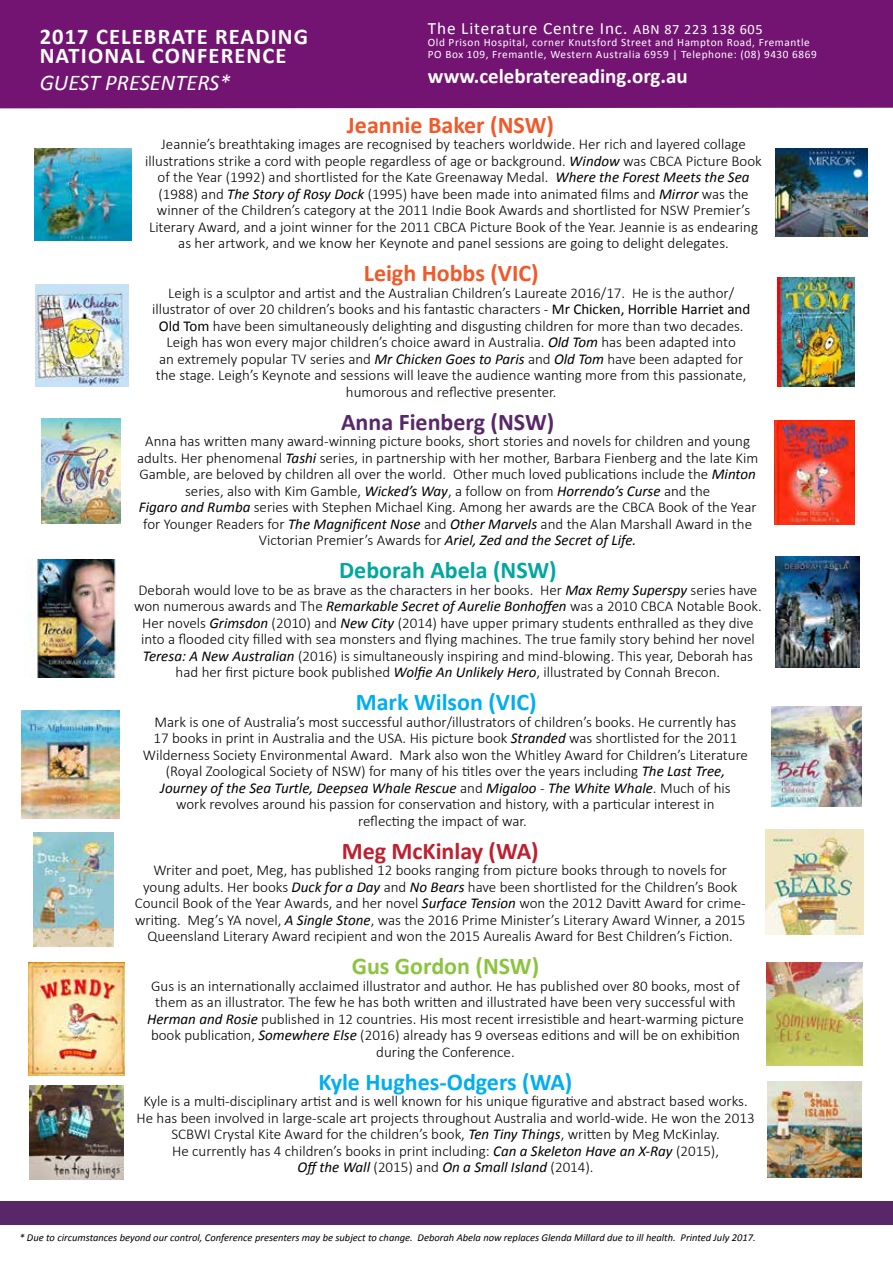
<style>
.page{position:relative;width:893px;height:1263px;background:#fff}
.page>*{position:absolute;margin:0;border:0;box-sizing:border-box;transform-origin:0 0}
.t1{font:700 24px "Calibri";color:#00aeef}
.t2{font:700 24px "Calibri";color:#f1592a}
.t3{font:700 24px "Calibri";color:#582768}
.t4{font:700 24px "Calibri";color:#00a79e}
.t5{font:700 24px "Calibri";color:#bf1f2e}
.t6{font:700 24px "Calibri";color:#8cc440}
.t7{font:700 22.5px/19.5px "Calibri";letter-spacing:.05em;color:#fff}
.t8{font:italic 22.5px "Calibri";color:#fff}
.t9{font:700 21px "Calibri";color:#fff}
.t10{font:17.25px "Calibri";letter-spacing:.05em;color:#fff}
.t11{font:300 15px/16.5px "Calibri";color:#000;text-align:center}
.t12{font:11.25px/12px "Calibri";letter-spacing:.05em;color:#fff}
.t13{font:italic 10.5px "Calibri";color:#000}
.s1{font-size:14.25px}
.s2{font-weight:400;font-style:italic}
.s3{font-weight:400}
</style>
<div class="page">
<div style="left:0;top:0;width:893px;height:108px;background:#731472"></div>
<img style="left:34px;top:149px;width:98px;height:91px">
<img style="left:775px;top:149px;width:92px;height:87px">
<img style="left:41px;top:418px;width:79px;height:105px">
<img style="left:775px;top:421px;width:79px;height:104px">
<img style="left:778px;top:277px;width:77px;height:110px">
<img style="left:36px;top:285px;width:92px;height:102px">
<img style="left:775px;top:556px;width:85px;height:112px">
<img style="left:31px;top:560px;width:88px;height:117px">
<img style="left:766px;top:829px;width:97px;height:106px">
<img style="left:34px;top:832px;width:79px;height:115px">
<img style="left:30px;top:1086px;width:93px;height:94px">
<img style="left:768px;top:1081px;width:93px;height:96px">
<img style="left:28px;top:963px;width:96px;height:113px">
<img style="left:766px;top:963px;width:97px;height:102px">
<img style="left:772px;top:707px;width:89px;height:99px">
<img style="left:21px;top:710px;width:98px;height:108px">
<div style="left:0;top:1201px;width:893px;height:24px;background:#582768"></div>
<h2 class="t7" style="left:40px;top:27px;width:270px">2017 CELEBRATE READING<br>NATIONAL CONFERENCE</h2>
<h2 class="t8" style="left:40px;top:67px;width:192px">GUEST PRESENTERS*</h2>
<p class="t10" style="left:428px;top:18px;width:336px">The Literature Centre Inc. <span class="s1">ABN 87 223 138 605</span></p>
<p class="t12" style="left:428px;top:37px;width:390px">Old Prison Hospital, corner Knutsford Street and Hampton Road, Fremantle<br>PO Box 109, Fremantle, Western Australia 6959 | Telephone: (08) 9430 6869</p>
<h3 class="t9" style="left:428px;top:63px;width:261px">www.celebratereading.org.au</h3>
<h1 class="t2" style="left:347px;top:109px;width:208px">Jeannie Baker (NSW)</h1>
<p class="t11" style="left:145px;top:135px;width:618px">Jeannie’s breathtaking images are recognised by teachers worldwide. Her rich and layered collage illustrations strike a cord with people regardless of age or background. <span class="s2">Window</span> was CBCA Picture Book of the Year (1992) and shortlisted for the Kate Greenaway Medal. <span class="s2">Where the Forest Meets the Sea </span>(1988) and <span class="s2">The Story of Rosy Dock</span> (1995) have been made into animated films and <span class="s2">Mirror</span> was the winner of the Children’s category at the 2011 Indie Book Awards and shortlisted for NSW Premier’s Literary Award, and a joint winner for the 2011 CBCA Picture Book of the Year. Jeannie is as endearing as her artwork, and we know her Keynote and panel sessions are going to delight delegates.</p>
<h1 class="t2" style="left:364px;top:258px;width:176px">Leigh Hobbs (VIC)</h1>
<p class="t11" style="left:152px;top:284px;width:600px">Leigh is a sculptor and artist and the Australian Children’s Laureate 2016/17. He is the author/ illustrator of over 20 children’s books and his fantastic characters - <span class="s3">Mr Chicken, Horrible Harriet and Old Tom</span> have been simultaneously delighting and disgusting children for more than two decades.<br>Leigh has won every major children’s choice award in Australia. <span class="s2">Old Tom</span> has been adapted into<br>an extremely popular TV series and <span class="s2">Mr Chicken Goes to Paris</span> and <span class="s2">Old Tom</span> have been adapted for the stage. Leigh’s Keynote and sessions will leave the audience wanting more from this passionate, humorous and reflective presenter.</p>
<h1 class="t3" style="left:341px;top:406px;width:215px">Anna Fienberg (NSW)</h1>
<p class="t11" style="left:137px;top:432px;width:623px">Anna has written many award-winning picture books, short stories and novels for children and young adults. Her phenomenal <span class="s2">Tashi</span> series, in partnership with her mother, Barbara Fienberg and the late Kim Gamble, are beloved by children all over the world. Other much loved publications include the <span class="s2">Minton </span>series, also with Kim Gamble, <span class="s2">Wicked’s Way</span>, a follow on from <span class="s2">Horrendo’s Curse</span> and the<br><span class="s2">Figaro and Rumba</span> series with Stephen Michael King. Among her awards are the CBCA Book of the Year for Younger Readers for <span class="s2">The Magnificent Nose</span> and <span class="s2">Other Marvels</span> and the Alan Marshall Award in the Victorian Premier’s Awards for <span class="s2">Ariel, Zed and the Secret of Life.</span></p>
<h1 class="t4" style="left:339px;top:555px;width:219px">Deborah Abela (NSW)</h1>
<p class="t11" style="left:134px;top:581px;width:629px">Deborah would love to be as brave as the characters in her books. Her <span class="s2">Max Remy Superspy</span> series have won numerous awards and The <span class="s2">Remarkable Secret of Aurelie Bonhoffen</span> was a 2010 CBCA Notable Book.<br>Her novels <span class="s2">Grimsdon</span> (2010) and <span class="s2">New City</span> (2014) have upper primary students enthralled as they dive into a flooded city filled with sea monsters and flying machines. The true family story behind her novel <span class="s2">Teresa: A New Australian</span> (2016) is simultaneously inspiring and mind-blowing. This year, Deborah has had her first picture book published <span class="s2">Wolfie An Unlikely Hero</span>, illustrated by Connah Brecon.</p>
<h1 class="t1" style="left:356px;top:687px;width:182px">Mark Wilson (VIC)</h1>
<p class="t11" style="left:143px;top:713px;width:607px">Mark is one of Australia’s most successful author/illustrators of children’s books. He currently has<br>17 books in print in Australia and the USA. His picture book <span class="s2">Stranded</span> was shortlisted for the 2011<br>Wilderness Society Environmental Award. Mark also won the Whitley Award for Children’s Literature (Royal Zoological Society of NSW) for many of his titles over the years including <span class="s2">The Last Tree, Journey of the Sea Turtle, Deepsea Whale Rescue</span> and <span class="s2">Migaloo</span> - <span class="s2">The White Whale</span>. Much of his<br>work revolves around his passion for conservation and history, with a particular interest in<br>reflecting the impact of war.</p>
<h1 class="t5" style="left:342px;top:835px;width:199px">Meg McKinlay (WA)</h1>
<p class="t11" style="left:135px;top:861px;width:612px">Writer and poet, Meg, has published 12 books ranging from picture books through to novels for young adults. Her books <span class="s2">Duck for a Day</span> and <span class="s2">No Bears</span> have been shortlisted for the Children’s Book Council Book of the Year Awards, and her novel <span class="s2">Surface Tension</span> won the 2012 Davitt Award for crime&shy;writing. Meg’s YA novel, <span class="s2">A Single Stone</span>, was the 2016 Prime Minister’s Literary Award Winner, a 2015<br>Queensland Literary Award recipient and won the 2015 Aurealis Award for Best Children’s Fiction.</p>
<h1 class="t6" style="left:352px;top:951px;width:189px">Gus Gordon (NSW)</h1>
<p class="t11" style="left:147px;top:977px;width:598px">Gus is an internationally acclaimed illustrator and author. He has published over 80 books, most of them as an illustrator. The few he has both written and illustrated have been very successful with <span class="s2">Herman and Rosie</span> published in 12 countries. His most recent irresistible and heart-warming picture book publication, <span class="s2">Somewhere Else</span> (2016) already has 9 overseas editions and will be on exhibition during the Conference.</p>
<h1 class="t1" style="left:319px;top:1066px;width:255px">Kyle Hughes-Odgers (WA)</h1>
<p class="t11" style="left:137px;top:1092px;width:620px">Kyle is a multi-disciplinary artist and is well known for his unique figurative and abstract based works.<br>He has been involved in large-scale art projects throughout Australia and world-wide. He won the 2013<br>SCBWI Crystal Kite Award for the children’s book, <span class="s2">Ten Tiny Things</span>, written by Meg McKinlay.<br>He currently has 4 children’s books in print including: <span class="s2">Can a Skeleton Have an X-Ray</span> (2015),<br><span class="s2">Off the Wall</span> (2015) and <span class="s2">On a Small Island</span> (2014).</p>
<p class="t13" style="left:19px;top:1230px;width:738px">* Due to circumstances beyond our control, Conference presenters may be subject to change. Deborah Abela now replaces Glenda Millard due to ill health. Printed July 2017.</p>
</div>
